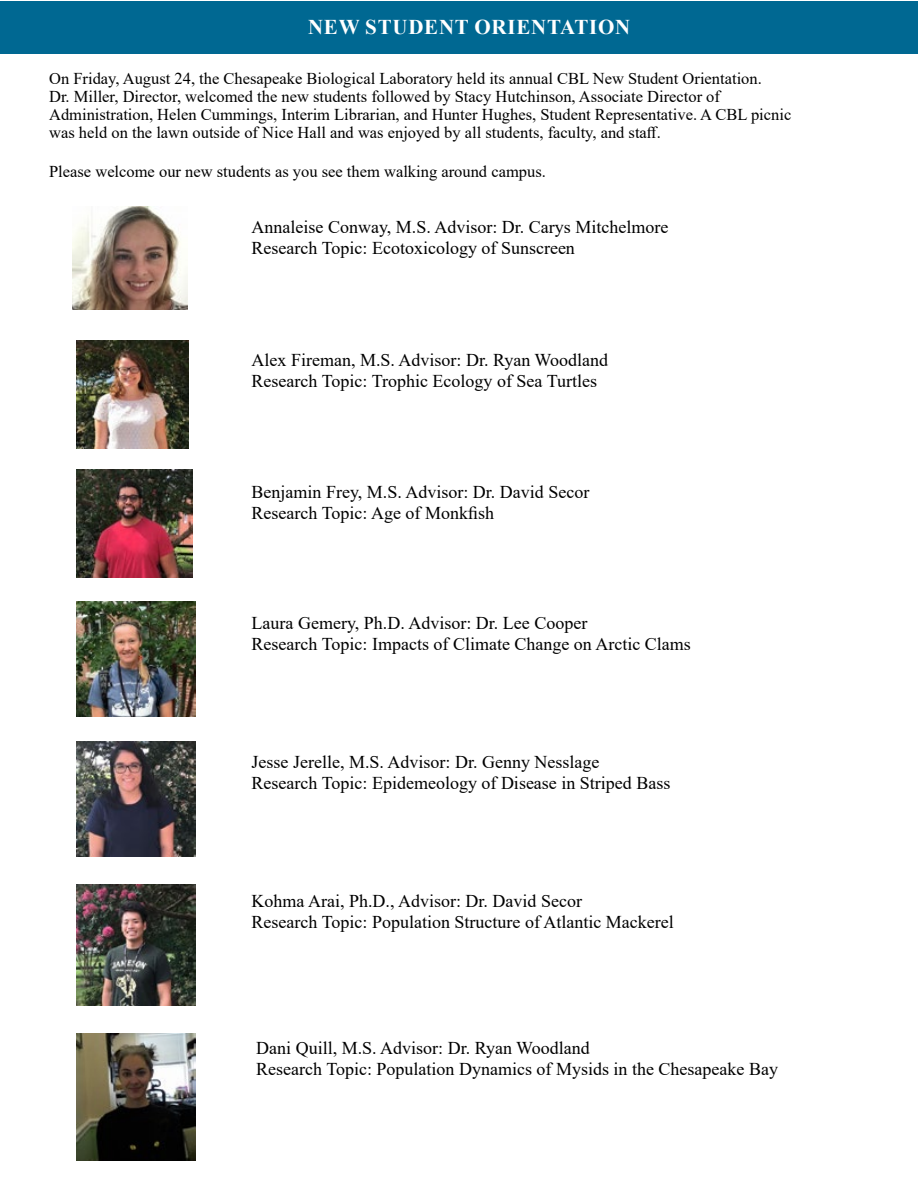
<style>
.page{position:relative;width:918px;height:1188px;background:#fff}
.page>*{position:absolute;margin:0;border:0;box-sizing:border-box;transform-origin:0 0}
.t1{font:700 21px "Times New Roman";letter-spacing:.035em;color:#fff}
.t2{font:18px/21px "Times New Roman";color:#000}
.t3{font:16.5px/18px "Times New Roman";color:#000}
</style>
<div class="page">
<div style="left:0;top:1px;width:918px;height:53px;background:#006892"></div>
<img style="left:73px;top:206px;width:114px;height:104px">
<img style="left:76px;top:340px;width:113px;height:108px">
<img style="left:77px;top:470px;width:115px;height:108px">
<img style="left:77px;top:602px;width:118px;height:114px">
<img style="left:77px;top:742px;width:118px;height:114px">
<img style="left:77px;top:885px;width:118px;height:120px">
<img style="left:77px;top:1034px;width:118px;height:127px">
<p class="t1" style="left:308px;top:11px;width:324px">NEW STUDENT ORIENTATION</p>
<p class="t3" style="left:49px;top:69px;width:744px">On Friday, August 24, the Chesapeake Biological Laboratory held its annual CBL New Student Orientation.<br>Dr. Miller, Director, welcomed the new students followed by Stacy Hutchinson, Associate Director of Administration, Helen Cummings, Interim Librarian, and Hunter Hughes, Student Representative. A CBL picnic was held on the lawn outside of Nice Hall and was enjoyed by all students, faculty, and staff.</p>
<p class="t3" style="left:49px;top:162px;width:498px">Please welcome our new students as you see them walking around campus.</p>
<p class="t2" style="left:252px;top:216px;width:418px">Annaleise Conway, M.S. Advisor: Dr. Carys Mitchelmore<br>Research Topic: Ecotoxicology of Sunscreen</p>
<p class="t2" style="left:252px;top:349px;width:358px">Alex Fireman, M.S. Advisor: Dr. Ryan Woodland<br>Research Topic: Trophic Ecology of Sea Turtles</p>
<p class="t2" style="left:252px;top:481px;width:339px">Benjamin Frey, M.S. Advisor: Dr. David Secor<br>Research Topic: Age of Monkfish</p>
<p class="t2" style="left:252px;top:612px;width:441px">Laura Gemery, Ph.D. Advisor: Dr. Lee Cooper<br>Research Topic: Impacts of Climate Change on Arctic Clams</p>
<p class="t2" style="left:252px;top:751px;width:420px">Jesse Jerelle, M.S. Advisor: Dr. Genny Nesslage<br>Research Topic: Epidemeology of Disease in Striped Bass</p>
<p class="t2" style="left:252px;top:890px;width:424px">Kohma Arai, Ph.D., Advisor: Dr. David Secor<br>Research Topic: Population Structure of Atlantic Mackerel</p>
<p class="t2" style="left:256px;top:1037px;width:523px">Dani Quill, M.S. Advisor: Dr. Ryan Woodland<br>Research Topic: Population Dynamics of Mysids in the Chesapeake Bay</p>
</div>
